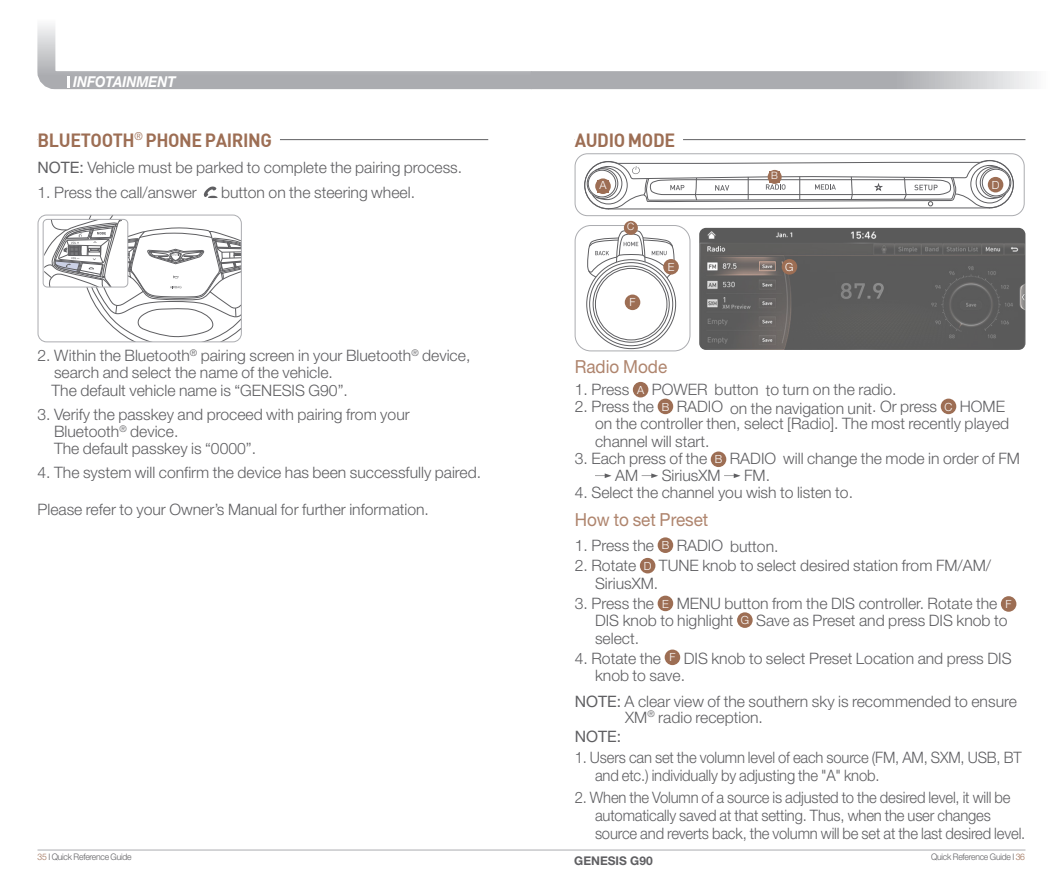
<style>
.page{position:relative;width:1063px;height:893px;background:#fff}
.page>*{position:absolute;margin:0;border:0;box-sizing:border-box;transform-origin:0 0}
.Section_Title{font:18.75px "Dinbol";letter-spacing:-.02em;color:#9d6e54;scale:.95 1}
.ƒ_º___ªøÎ{font:18px "Helvetica Neue LT Std";color:#af856e;scale:.95 1}
.ƒ_º___ªøÎ-2{font:300 15.75px/17.2px "Helvetica Neue LT Std";color:#5f5f62}
.ƒ_º___ªøÎ-3{font:300 15.75px/18px "Helvetica Neue LT Std";color:#5f5f62;scale:.94 1}
.ƒ_º___ªøÎ-4{font:15.75px "Helvetica Neue LT Std";color:#5f5f62}
.t1{font:italic 700 15px "Helvetica Neue LT Std";color:#fff;scale:.9 1}
.t2{font:700 12px "Helvetica Neue LT Std";color:#5f5f62}
.t3{font:300 11.25px "Helvetica Neue LT Std";color:#fff}
.t4{font:300 10.2px "Helvetica Neue LT Std";color:#fff}
.t5{font:300 9px "Helvetica Neue LT Std";letter-spacing:-.025em;color:#5f5f62;scale:.95 1}
.s1{font-weight:400}
.s2{color:#9d6e54}
</style>
<div class="page">
<svg style="left:37px;top:25px;width:475px;height:65px"></svg>
<svg style="left:512px;top:71px;width:522px;height:19px;background:#b8b9bc"></svg>
<hr style="left:38px;top:850px;width:987px;height:1px;background:#abacb0">
<svg style="left:67px;top:77px;width:3px;height:11px"></svg>
<hr style="left:38px;top:139px;width:450px;height:1px;background:#5f5f62">
<hr style="left:38px;top:138px;width:242px;height:4px;background:#fff">
<svg style="left:203px;top:186px;width:15px;height:12px"></svg>
<svg style="left:44px;top:215px;width:198px;height:127px"></svg>
<div style="left:43px;top:219px;width:85px;height:68px;border:1px solid #abacb0;border-radius:4px"></div>
<hr style="left:575px;top:139px;width:450px;height:1px;background:#5f5f62">
<hr style="left:575px;top:138px;width:108px;height:4px;background:#fff">
<div style="left:633px;top:382px;width:15px;height:15px;background:#9d6e54;border-radius:50%"></div>
<div style="left:658px;top:399px;width:15px;height:15px;background:#9d6e54;border-radius:50%"></div>
<div style="left:941px;top:399px;width:15px;height:15px;background:#9d6e54;border-radius:50%"></div>
<div style="left:711px;top:451px;width:15px;height:16px;background:#9d6e54;border-radius:50%"></div>
<svg style="left:595px;top:473px;width:17px;height:5px"></svg>
<svg style="left:642px;top:473px;width:16px;height:5px"></svg>
<svg style="left:724px;top:473px;width:17px;height:5px"></svg>
<div style="left:658px;top:537px;width:15px;height:16px;background:#9d6e54;border-radius:50%"></div>
<div style="left:640px;top:558px;width:15px;height:15px;background:#9d6e54;border-radius:50%"></div>
<div style="left:658px;top:596px;width:15px;height:15px;background:#9d6e54;border-radius:50%"></div>
<div style="left:1001px;top:596px;width:15px;height:16px;background:#9d6e54;border-radius:50%"></div>
<div style="left:737px;top:612px;width:16px;height:16px;background:#9d6e54;border-radius:50%"></div>
<div style="left:665px;top:649px;width:15px;height:16px;background:#9d6e54;border-radius:50%"></div>
<svg style="left:584px;top:160px;width:430px;height:50px"></svg>
<div style="left:575px;top:153px;width:449px;height:63px;border:1px solid #abacb0;border-radius:12px"></div>
<svg style="left:595px;top:178px;width:16px;height:16px"></svg>
<div style="left:597px;top:180px;width:12px;height:12px;background:#9d6e54"></div>
<div style="left:768px;top:170px;width:14px;height:14px;background:#9d6e54;border-radius:50%"></div>
<div style="left:769px;top:171px;width:11px;height:11px;background:#9d6e54"></div>
<svg style="left:587px;top:230px;width:88px;height:49px"></svg>
<div style="left:575px;top:225px;width:115px;height:126px;border:1px solid #abacb0;border-radius:16px"></div>
<div style="left:624px;top:221px;width:14px;height:14px;background:#9d6e54;border-radius:50%"></div>
<img style="left:699px;top:228px;width:326px;height:122px">
<div style="left:782px;top:259px;width:15px;height:16px;background:#9d6e54;border-radius:50%"></div>
<div style="left:625px;top:295px;width:15px;height:15px;background:#9d6e54;border-radius:50%"></div>
<div style="left:663px;top:259px;width:16px;height:16px;background:#9d6e54;border-radius:50%"></div>
<div style="left:988px;top:177px;width:15px;height:15px;background:#9d6e54;border-radius:50%"></div>
<p class="t1" style="left:73px;top:73px;width:116px">INFOTAINMENT</p>
<p class="Section_Title" style="left:38px;top:128px;width:248px">BLUETOOTH<sup>®</sup> PHONE PAIRING</p>
<p class="ƒ_º___ªøÎ-2" style="left:38px;top:158px;width:426px"><span class="s1">NOTE:</span> Vehicle must be parked to complete the pairing process.</p>
<p class="ƒ_º___ªøÎ-2" style="left:38px;top:183px;width:161px">1. Press the call/answer</p>
<p class="ƒ_º___ªøÎ-2" style="left:221px;top:183px;width:196px">button on the steering wheel.</p>
<p class="ƒ_º___ªøÎ-2" style="left:54px;top:347px;width:418px;text-indent:-17px">2. Within the Bluetooth<sup>®</sup> pairing screen in your Bluetooth<sup>®</sup> device, search and select the name of the vehicle.</p>
<p class="ƒ_º___ªøÎ-2" style="left:52px;top:381px;width:298px">The default vehicle name is “GENESIS G90”.</p>
<p class="ƒ_º___ªøÎ-2" style="left:38px;top:405px;width:374px">3. Verify the passkey and proceed with pairing from your</p>
<p class="ƒ_º___ªøÎ-2" style="left:54px;top:422px;width:126px">Bluetooth<sup>®</sup> device.</p>
<p class="ƒ_º___ªøÎ-2" style="left:54px;top:440px;width:204px">The default passkey is “0000”.</p>
<p class="ƒ_º___ªøÎ-2" style="left:38px;top:464px;width:445px">4. The system will confirm the device has been successfully paired.</p>
<p class="ƒ_º___ªøÎ-2" style="left:38px;top:500px;width:393px">Please refer to your Owner’s Manual for further information.</p>
<p class="Section_Title" style="left:575px;top:128px;width:107px">AUDIO MODE</p>
<p class="t3" style="left:599px;top:178px;width:9px">A</p>
<p class="t4" style="left:627px;top:220px;width:9px">C</p>
<p class="t3" style="left:630px;top:296px;width:8px">F</p>
<p class="t3" style="left:668px;top:260px;width:8px">E</p>
<p class="ƒ_º___ªøÎ" style="left:575px;top:356px;width:99px">Radio Mode</p>
<p class="t4" style="left:771px;top:169px;width:8px">B</p>
<p class="t3" style="left:785px;top:260px;width:10px">G</p>
<p class="t3" style="left:992px;top:178px;width:9px">D</p>
<p class="ƒ_º___ªøÎ-2" style="left:575px;top:380px;width:56px">1. Press</p>
<p class="t3" style="left:637px;top:383px;width:9px">A</p>
<p class="ƒ_º___ªøÎ-2" style="left:652px;top:380px;width:246px">POWER button to turn on the radio.</p>
<p class="ƒ_º___ªøÎ-2" style="left:575px;top:397px;width:81px">2. Press the</p>
<p class="t3" style="left:662px;top:400px;width:9px">B</p>
<p class="ƒ_º___ªøÎ-2" style="left:677px;top:399px;width:262px">RADIO on the navigation unit. Or press</p>
<p class="t3" style="left:945px;top:400px;width:9px">C</p>
<p class="ƒ_º___ªøÎ-2" style="left:595px;top:397px;width:416px;text-indent:365px">HOME on the controller then, select [Radio]. The most recently played channel will start.</p>
<p class="ƒ_º___ªøÎ-2" style="left:575px;top:449px;width:134px">3. Each press of the</p>
<p class="t3" style="left:715px;top:452px;width:9px">B</p>
<p class="ƒ_º___ªøÎ-2" style="left:730px;top:449px;width:292px">RADIO will change the mode in order of FM</p>
<p class="ƒ_º___ªøÎ-2" style="left:615px;top:466px;width:25px">AM</p>
<p class="ƒ_º___ªøÎ-2" style="left:662px;top:466px;width:60px">SiriusXM</p>
<p class="ƒ_º___ªøÎ-2" style="left:744px;top:466px;width:27px">FM.</p>
<p class="ƒ_º___ªøÎ-2" style="left:575px;top:484px;width:280px">4. Select the channel you wish to listen to.</p>
<p class="ƒ_º___ªøÎ-2" style="left:575px;top:536px;width:81px">1. Press the</p>
<p class="t3" style="left:662px;top:538px;width:9px">B</p>
<p class="ƒ_º___ªøÎ-2" style="left:677px;top:538px;width:103px">RADIO button.</p>
<p class="ƒ_º___ªøÎ-2" style="left:575px;top:557px;width:63px">2. Rotate</p>
<p class="t3" style="left:644px;top:559px;width:9px">D</p>
<p class="ƒ_º___ªøÎ-2" style="left:659px;top:557px;width:334px">TUNE knob to select desired station from FM/AM/</p>
<p class="ƒ_º___ªøÎ-2" style="left:595px;top:574px;width:65px">SiriusXM.</p>
<p class="ƒ_º___ªøÎ-2" style="left:575px;top:595px;width:81px">3. Press the</p>
<p class="t3" style="left:662px;top:597px;width:8px">E</p>
<p class="ƒ_º___ªøÎ-2" style="left:677px;top:595px;width:322px">MENU button from the DIS controller. Rotate the</p>
<p class="t3" style="left:1006px;top:597px;width:8px">F</p>
<p class="ƒ_º___ªøÎ-2" style="left:595px;top:612px;width:140px">DIS knob to highlight</p>
<p class="t3" style="left:741px;top:613px;width:10px">G</p>
<p class="ƒ_º___ªøÎ-2" style="left:756px;top:612px;width:253px">Save as Preset and press DIS knob to</p>
<p class="ƒ_º___ªøÎ-2" style="left:595px;top:629px;width:46px">select.</p>
<p class="ƒ_º___ªøÎ-2" style="left:575px;top:649px;width:88px">4. Rotate the</p>
<p class="t3" style="left:669px;top:651px;width:8px">F</p>
<p class="ƒ_º___ªøÎ" style="left:575px;top:509px;width:142px">How to set Preset</p>
<p class="ƒ_º___ªøÎ-2" style="left:595px;top:649px;width:418px;text-indent:89px">DIS knob to select Preset Location and press DIS knob to save.</p>
<p class="ƒ_º___ªøÎ-2" style="left:625px;top:693px;width:393px;line-height:15.8px;text-indent:-50px"><span class="s1">NOTE:</span> A clear view of the southern sky is recommended to ensure<br>XM<sup>®</sup> radio reception.</p>
<p class="ƒ_º___ªøÎ-4" style="left:575px;top:727px;width:48px">NOTE:</p>
<p class="ƒ_º___ªøÎ-3" style="left:595px;top:748px;width:455px;text-indent:-20px">1. Users can set the volumn level of each source (FM, AM, SXM, USB, BT and etc.) individually by adjusting the "A" knob.</p>
<p class="ƒ_º___ªøÎ-3" style="left:595px;top:788px;width:459px;text-indent:-20px">2. When the Volumn of a source is adjusted to the desired level, it will be automatically saved at that setting. Thus, when the user changes source and reverts back, the volumn will be set at the last desired level.</p>
<p class="t5" style="left:38px;top:851px;width:100px"><span class="s2">35</span> I Quick Reference Guide</p>
<p class="t5" style="left:931px;top:851px;width:100px">Quick Reference Guide I <span class="s2">36</span></p>
<p class="t2" style="left:574px;top:853px;width:80px">GENESIS G90</p>
</div>
